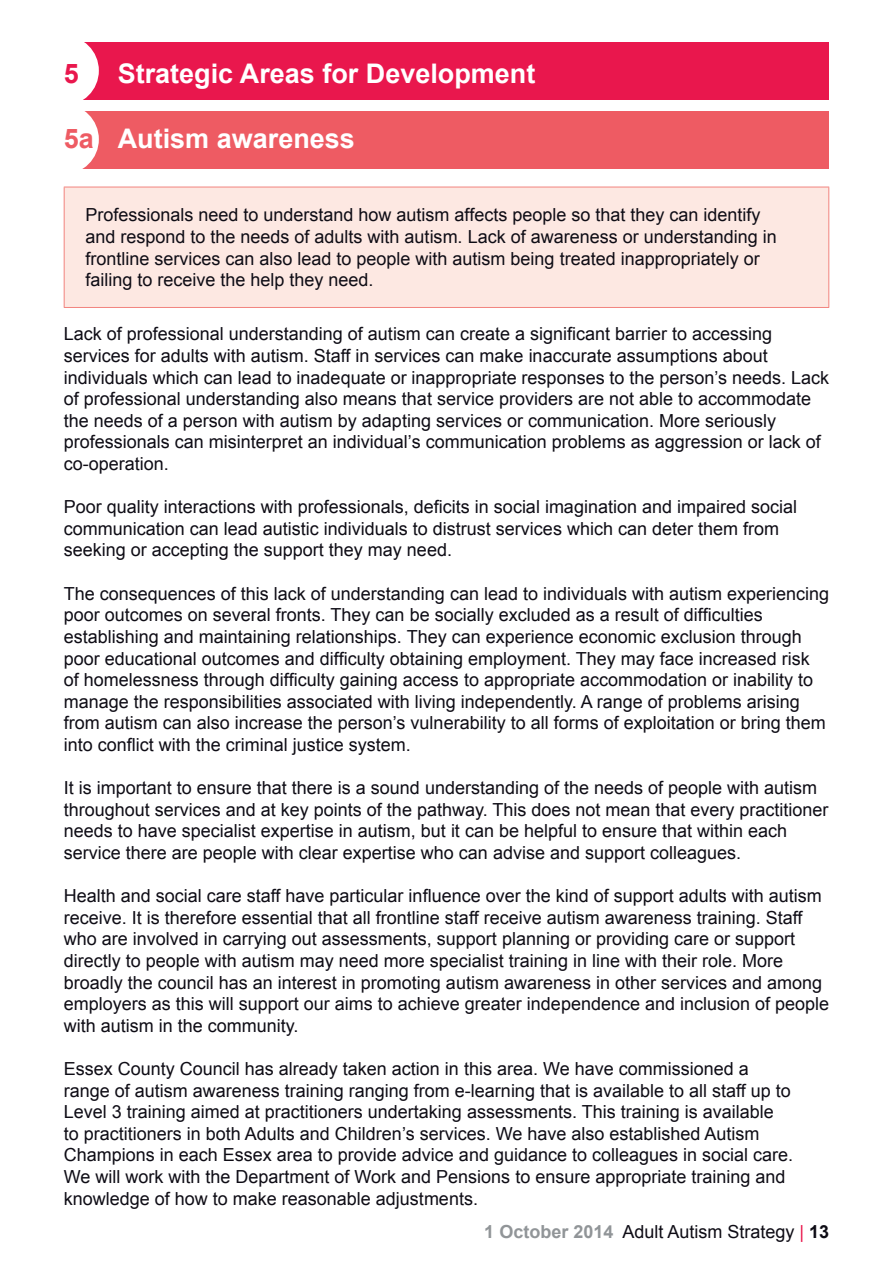
<style>
.page{position:relative;width:893px;height:1263px;background:#fff}
.page>*{position:absolute;margin:0;border:0;box-sizing:border-box;transform-origin:0 0}
.t1{font:700 27px "Arial";color:#fff}
.t2{font:700 27px "Arial";color:#e9174d}
.Body{font:18px/21.6px "Arial";color:#0e0c15}
.s1{color:#ee5b63}
.s2{font-weight:700;color:#919598}
.s3{color:#e9174d}
.s4{font-weight:700}
</style>
<div class="page">
<div style="left:62px;top:111px;width:767px;height:57px;background:#ee5b63"></div>
<div style="left:29px;top:104px;width:70px;height:70px;background:#fff;border-radius:50%"></div>
<div style="left:62px;top:43px;width:767px;height:57px;background:#e9174d"></div>
<div style="left:29px;top:36px;width:70px;height:70px;background:#fff;border-radius:50%"></div>
<div style="left:64px;top:187px;width:765px;height:120px;background:#fde8e2"></div>
<hr style="left:64px;top:187px;width:765px;height:1px;background:#f2847f">
<hr style="left:64px;top:187px;width:1px;height:120px;background:#f2847f">
<hr style="left:828px;top:187px;width:1px;height:120px;background:#f2847f">
<hr style="left:64px;top:307px;width:765px;height:1px;background:#f2847f">
<p class="t2" style="left:64px;top:56px;width:17px">5</p>
<p class="t1" style="left:118px;top:56px;width:419px">Strategic Areas for Development</p>
<p class="t1" style="left:64px;top:121px;width:293px"><span class="s1">5a</span> Autism awareness</p>
<p class="Body" style="left:85px;top:204px;width:693px">Professionals need to understand how autism affects people so that they can identify and respond to the needs of adults with autism. Lack of awareness or understanding in frontline services can also lead to people with autism being treated inappropriately or failing to receive the help they need.</p>
<p class="Body" style="left:64px;top:323px;width:767px">Lack of professional understanding of autism can create a significant barrier to accessing services for adults with autism. Staff in services can make inaccurate assumptions about individuals which can lead to inadequate or inappropriate responses to the person’s needs. Lack of professional understanding also means that service providers are not able to accommodate the needs of a person with autism by adapting services or communication. More seriously professionals can misinterpret an individual’s communication problems as aggression or lack of co-operation.</p>
<p class="Body" style="left:64px;top:496px;width:735px">Poor quality interactions with professionals, deficits in social imagination and impaired social communication can lead autistic individuals to distrust services which can deter them from seeking or accepting the support they may need.</p>
<p class="Body" style="left:64px;top:583px;width:767px">The consequences of this lack of understanding can lead to individuals with autism experiencing poor outcomes on several fronts. They can be socially excluded as a result of difficulties establishing and maintaining relationships. They can experience economic exclusion through poor educational outcomes and difficulty obtaining employment. They may face increased risk of homelessness through difficulty gaining access to appropriate accommodation or inability to manage the responsibilities associated with living independently. A range of problems arising from autism can also increase the person’s vulnerability to all forms of exploitation or bring them into conflict with the criminal justice system.</p>
<p class="Body" style="left:64px;top:777px;width:766px">It is important to ensure that there is a sound understanding of the needs of people with autism throughout services and at key points of the pathway. This does not mean that every practitioner needs to have specialist expertise in autism, but it can be helpful to ensure that within each service there are people with clear expertise who can advise and support colleagues.</p>
<p class="Body" style="left:64px;top:885px;width:767px">Health and social care staff have particular influence over the kind of support adults with autism receive. It is therefore essential that all frontline staff receive autism awareness training. Staff who are involved in carrying out assessments, support planning or providing care or support directly to people with autism may need more specialist training in line with their role. More broadly the council has an interest in promoting autism awareness in other services and among employers as this will support our aims to achieve greater independence and inclusion of people with autism in the community.</p>
<p class="Body" style="left:64px;top:1058px;width:731px">Essex County Council has already taken action in this area. We have commissioned a range of autism awareness training ranging from e-learning that is available to all staff up to Level 3 training aimed at practitioners undertaking assessments. This training is available to practitioners in both Adults and Children’s services. We have also established Autism Champions in each Essex area to provide advice and guidance to colleagues in social care.<br>We will work with the Department of Work and Pensions to ensure appropriate training and knowledge of how to make reasonable adjustments.</p>
<p class="Body" style="left:484px;top:1221px;width:346px"><span class="s2">1 October 2014</span> Adult Autism Strategy <span class="s3">|</span> <span class="s4">13</span></p>
</div>
